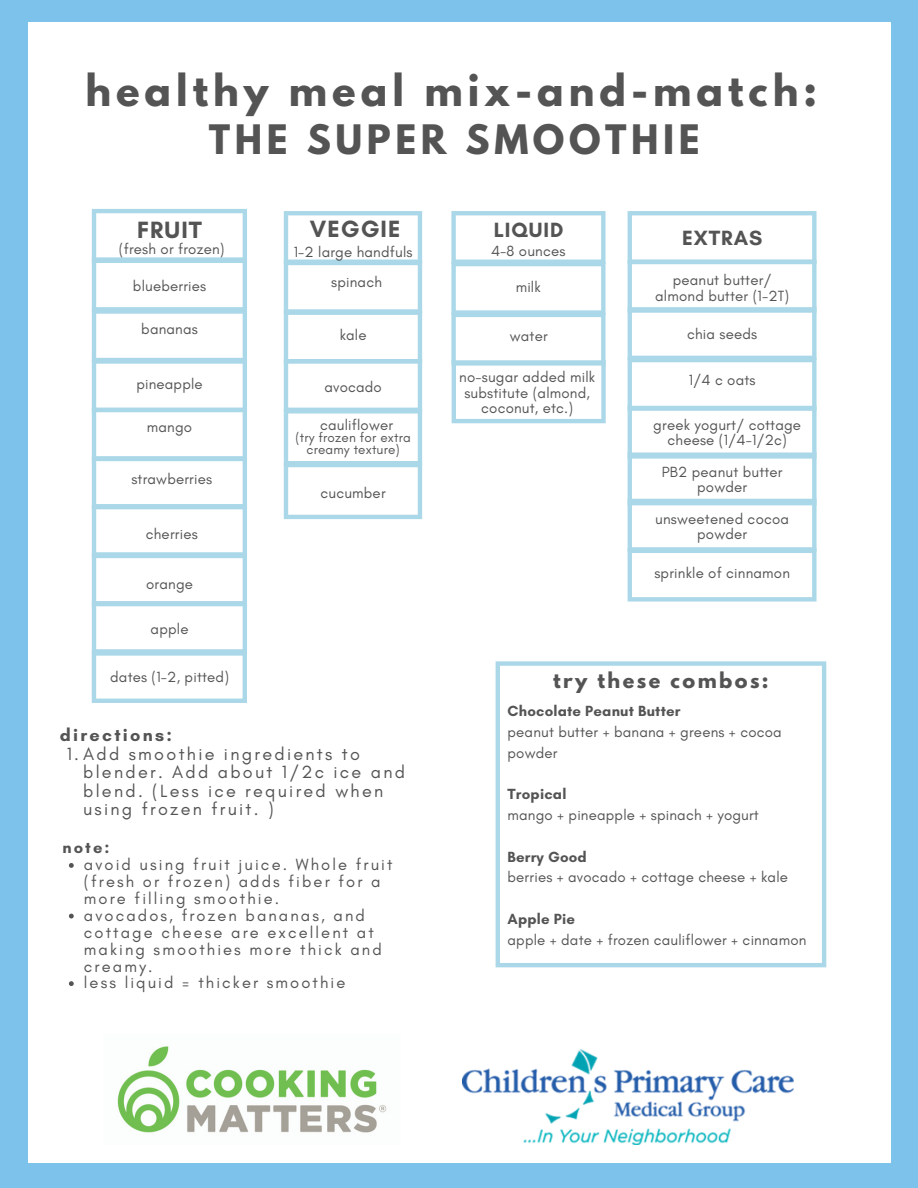
<style>
.page{position:relative;width:918px;height:1188px;background:#7cc2ea}
.page>*{position:absolute;margin:0;border:0;box-sizing:border-box;transform-origin:0 0}
.t1{font:700 39px "League Spartan";letter-spacing:.125em;color:#545454}
.t2{font:700 36px "League Spartan";letter-spacing:.125em;color:#545454}
.t3{font:700 24px "Glacial Indifference";letter-spacing:.045em;color:#545454}
.t4{font:700 21px "Glacial Indifference";letter-spacing:.045em;color:#545454}
.t5{font:700 19.35px "League Spartan";letter-spacing:.125em;color:#545454}
.t6{font:18px/18.5px "Glacial Indifference";letter-spacing:.125em;color:#545454}
.t7{font:700 18px "Glacial Indifference";letter-spacing:.125em;color:#545454}
.t8{font:16.5px/17px "Glacial Indifference";letter-spacing:.125em;color:#545454}
.t9{font:700 16.5px "Glacial Indifference";color:#545454}
.t10{font:15px/15.3px "Glacial Indifference";letter-spacing:.015em;color:#545454;text-align:center}
.t11{font:700 15px "Glacial Indifference";letter-spacing:.015em;color:#545454}
.t12{font:13.5px/11.6px "Glacial Indifference";letter-spacing:.015em;color:#545454;text-align:center}
</style>
<div class="page">
<div style="left:28px;top:22px;width:863px;height:1141px;background:#fff"></div>
<img style="left:463px;top:1049px;width:330px;height:96px">
<img style="left:117px;top:1046px;width:270px;height:87px">
<svg style="left:496px;top:661px;width:330px;height:306px"></svg>
<svg style="left:451px;top:211px;width:155px;height:212px"></svg>
<svg style="left:284px;top:211px;width:138px;height:308px"></svg>
<svg style="left:69px;top:863px;width:5px;height:5px"></svg>
<svg style="left:69px;top:914px;width:5px;height:4px"></svg>
<svg style="left:69px;top:981px;width:5px;height:5px"></svg>
<svg style="left:92px;top:209px;width:155px;height:494px"></svg>
<svg style="left:628px;top:211px;width:189px;height:391px"></svg>
<h1 class="t1" style="left:85px;top:71px;width:733px">healthy meal mix-and-match:</h1>
<h2 class="t2" style="left:209px;top:122px;width:492px">THE SUPER SMOOTHIE</h2>
<h3 class="t3" style="left:137px;top:215px;width:66px">FRUIT</h3>
<h3 class="t3" style="left:310px;top:214px;width:92px">VEGGIE</h3>
<p class="t10" style="left:119px;top:241px;width:107px">(fresh or frozen)</p>
<p class="t10" style="left:133px;top:278px;width:75px">blueberries</p>
<p class="t10" style="left:141px;top:321px;width:58px">bananas</p>
<p class="t10" style="left:136px;top:376px;width:68px">pineapple</p>
<p class="t10" style="left:147px;top:420px;width:47px">mango</p>
<p class="t10" style="left:131px;top:472px;width:82px">strawberries</p>
<p class="t10" style="left:146px;top:527px;width:53px">cherries</p>
<p class="t10" style="left:146px;top:577px;width:48px">orange</p>
<p class="t10" style="left:151px;top:621px;width:39px">apple</p>
<p class="t10" style="left:110px;top:669px;width:120px">dates (1-2, pitted)</p>
<p class="t7" style="left:60px;top:724px;width:114px">directions:</p>
<p class="t10" style="left:294px;top:244px;width:120px">1-2 large handfuls</p>
<p class="t10" style="left:331px;top:274px;width:52px">spinach</p>
<p class="t10" style="left:340px;top:327px;width:28px">kale</p>
<p class="t10" style="left:324px;top:379px;width:59px">avocado</p>
<p class="t10" style="left:320px;top:417px;width:75px">cauliflower</p>
<p class="t12" style="left:295px;top:432px;width:117px">(try frozen for extra creamy texture)</p>
<p class="t10" style="left:321px;top:485px;width:67px">cucumber</p>
<p class="t6" style="left:83px;top:744px;width:323px;text-indent:-16px">1.Add smoothie ingredients to blender. Add about 1/2c ice and blend. (Less ice required when using frozen fruit. )</p>
<p class="t9" style="left:62px;top:838px;width:49px">note:</p>
<p class="t8" style="left:84px;top:856px;width:310px">avoid using fruit juice. Whole fruit (fresh or frozen) adds fiber for a more filling smoothie.<br>avocados, frozen bananas, and cottage cheese are excellent at making smoothies more thick and creamy.<br>less liquid = thicker smoothie</p>
<h3 class="t4" style="left:494px;top:217px;width:71px">LIQUID</h3>
<p class="t10" style="left:491px;top:244px;width:76px">4-8 ounces</p>
<p class="t10" style="left:516px;top:279px;width:27px">milk</p>
<p class="t10" style="left:510px;top:329px;width:39px">water</p>
<p class="t10" style="left:459px;top:369px;width:138px">no-sugar added milk substitute (almond, coconut, etc.)</p>
<h3 class="t4" style="left:682px;top:225px;width:82px">EXTRAS</h3>
<p class="t10" style="left:655px;top:272px;width:135px">peanut butter/ almond butter (1-2T)</p>
<p class="t10" style="left:687px;top:326px;width:72px">chia seeds</p>
<p class="t10" style="left:689px;top:372px;width:68px">1/4 c oats</p>
<p class="t10" style="left:653px;top:417px;width:149px">greek yogurt/ cottage cheese (1/4-1/2c)</p>
<p class="t10" style="left:662px;top:464px;width:122px">PB2 peanut butter powder</p>
<p class="t10" style="left:655px;top:511px;width:135px">unsweetened cocoa powder</p>
<p class="t10" style="left:654px;top:565px;width:137px">sprinkle of cinnamon</p>
<p class="t5" style="left:553px;top:671px;width:217px">try these combos:</p>
<p class="t11" style="left:508px;top:702px;width:175px">Chocolate Peanut Butter</p>
<p class="t10" style="left:508px;top:721px;width:276px;line-height:20.7px;text-align:left">peanut butter + banana + greens + cocoa powder</p>
<p class="t11" style="left:508px;top:785px;width:60px">Tropical</p>
<p class="t10" style="left:508px;top:807px;width:253px">mango + pineapple + spinach + yogurt</p>
<p class="t11" style="left:508px;top:847px;width:81px">Berry Good</p>
<p class="t10" style="left:508px;top:869px;width:282px">berries + avocado + cottage cheese + kale</p>
<p class="t11" style="left:508px;top:910px;width:69px">Apple Pie</p>
<p class="t10" style="left:508px;top:932px;width:300px">apple + date + frozen cauliflower + cinnamon</p>
</div>
